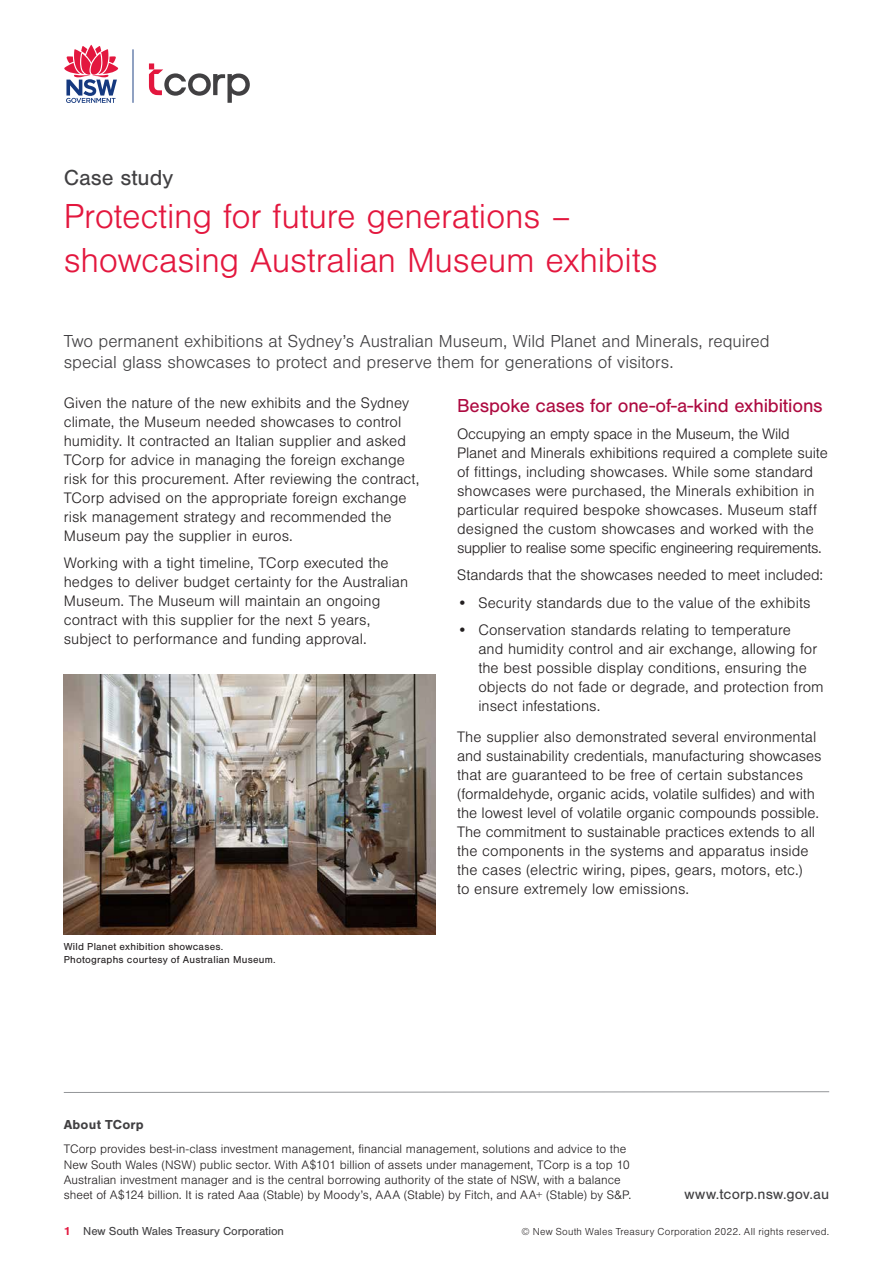
<style>
.page{position:relative;width:893px;height:1263px;background:#fff}
.page>*{position:absolute;margin:0;border:0;box-sizing:border-box;transform-origin:0 0}
.t1{font:300 36px/43.2px "Nimbus San";letter-spacing:-.01em;color:#e3173e}
.t2{font:22.5px "Nimbus San";color:#414042}
.t3{font:19.5px "Nimbus San";letter-spacing:-.01em;color:#ad0a40}
.t4{font:300 18px/21px "Nimbus San";letter-spacing:-.005em;color:#414042}
.t5{font:300 15.75px/18.9px "Nimbus San";color:#231f20}
.t6{font:15px "Nimbus San";letter-spacing:.01em;color:#414042}
.t7{font:700 13.5px "Nimbus San";letter-spacing:.015em;color:#414042}
.t8{font:300 12.75px/15.3px "Nimbus San";color:#231f20}
.t9{font:12px "Nimbus San";letter-spacing:-.005em;color:#414042}
.t10{font:10.5px/12.6px "Nimbus San";letter-spacing:.02em;color:#231f20}
.t11{font:300 10.5px "Nimbus San";letter-spacing:.02em;color:#231f20}
.s1{font-weight:700;color:#e3173e}
</style>
<div class="page">
<svg style="left:63px;top:1091px;width:767px;height:2px;background:#c8c9ca"></svg>
<svg style="left:64px;top:44px;width:55px;height:59px"></svg>
<hr style="left:133px;top:49px;width:1px;height:54px;background:#15397f">
<svg style="left:149px;top:63px;width:101px;height:40px"></svg>
<img style="left:64px;top:674px;width:372px;height:261px">
<h2 class="t2" style="left:64px;top:165px;width:111px">Case study</h2>
<h1 class="t1" style="left:64px;top:196px;width:595px">Protecting for future generations – showcasing Australian Museum exhibits</h1>
<p class="t4" style="left:64px;top:331px;width:707px">Two permanent exhibitions at Sydney’s Australian Museum, Wild Planet and Minerals, required special glass showcases to protect and preserve them for generations of visitors.</p>
<p class="t5" style="left:64px;top:394px;width:357px">Given the nature of the new exhibits and the Sydney climate, the Museum needed showcases to control humidity. It contracted an Italian supplier and asked TCorp for advice in managing the foreign exchange risk for this procurement. After reviewing the contract, TCorp advised on the appropriate foreign exchange risk management strategy and recommended the Museum pay the supplier in euros.</p>
<p class="t5" style="left:64px;top:554px;width:346px">Working with a tight timeline, TCorp executed the hedges to deliver budget certainty for the Australian Museum. The Museum will maintain an ongoing contract with this supplier for the next 5 years, subject to performance and funding approval.</p>
<p class="t3" style="left:457px;top:395px;width:367px">Bespoke cases for one-of-a-kind exhibitions</p>
<p class="t5" style="left:457px;top:425px;width:372px">Occupying an empty space in the Museum, the Wild Planet and Minerals exhibitions required a complete suite of fittings, including showcases. While some standard showcases were purchased, the Minerals exhibition in particular required bespoke showcases. Museum staff designed the custom showcases and worked with the supplier to realise some specific engineering requirements.</p>
<p class="t5" style="left:457px;top:566px;width:368px">Standards that the showcases needed to meet included:</p>
<p class="t5" style="left:457px;top:593px;width:355px">• Security standards due to the value of the exhibits</p>
<p class="t5" style="left:478px;top:621px;width:347px;text-indent:-21px">• Conservation standards relating to temperature<br>and humidity control and air exchange, allowing for the best possible display conditions, ensuring the objects do not fade or degrade, and protection from insect infestations.</p>
<p class="t5" style="left:457px;top:728px;width:366px">The supplier also demonstrated several environmental and sustainability credentials, manufacturing showcases that are guaranteed to be free of certain substances (formaldehyde, organic acids, volatile sulfides) and with the lowest level of volatile organic compounds possible.<br>The commitment to sustainable practices extends to all the components in the systems and apparatus inside the cases (electric wiring, pipes, gears, motors, etc.)<br>to ensure extremely low emissions.</p>
<p class="t10" style="left:64px;top:941px;width:213px">Wild Planet exhibition showcases.<br>Photographs courtesy of Australian Museum.</p>
<p class="t7" style="left:64px;top:1117px;width:82px">About TCorp</p>
<p class="t8" style="left:64px;top:1142px;width:569px">TCorp provides best-in-class investment management, financial management, solutions and advice to the New South Wales (NSW) public sector. With A$101 billion of assets under management, TCorp is a top 10<br>Australian investment manager and is the central borrowing authority of the state of NSW, with a balance sheet of A$124 billion. It is rated Aaa (Stable) by Moody’s, AAA (Stable) by Fitch, and AA+ (Stable) by S&amp;P.</p>
<p class="t6" style="left:684px;top:1186px;width:146px">www.tcorp.nsw.gov.au</p>
<p class="t9" style="left:64px;top:1224px;width:222px"><span class="s1">1</span> New South Wales Treasury Corporation</p>
<p class="t11" style="left:522px;top:1225px;width:309px">© New South Wales Treasury Corporation 2022. All rights reserved.</p>
</div>
